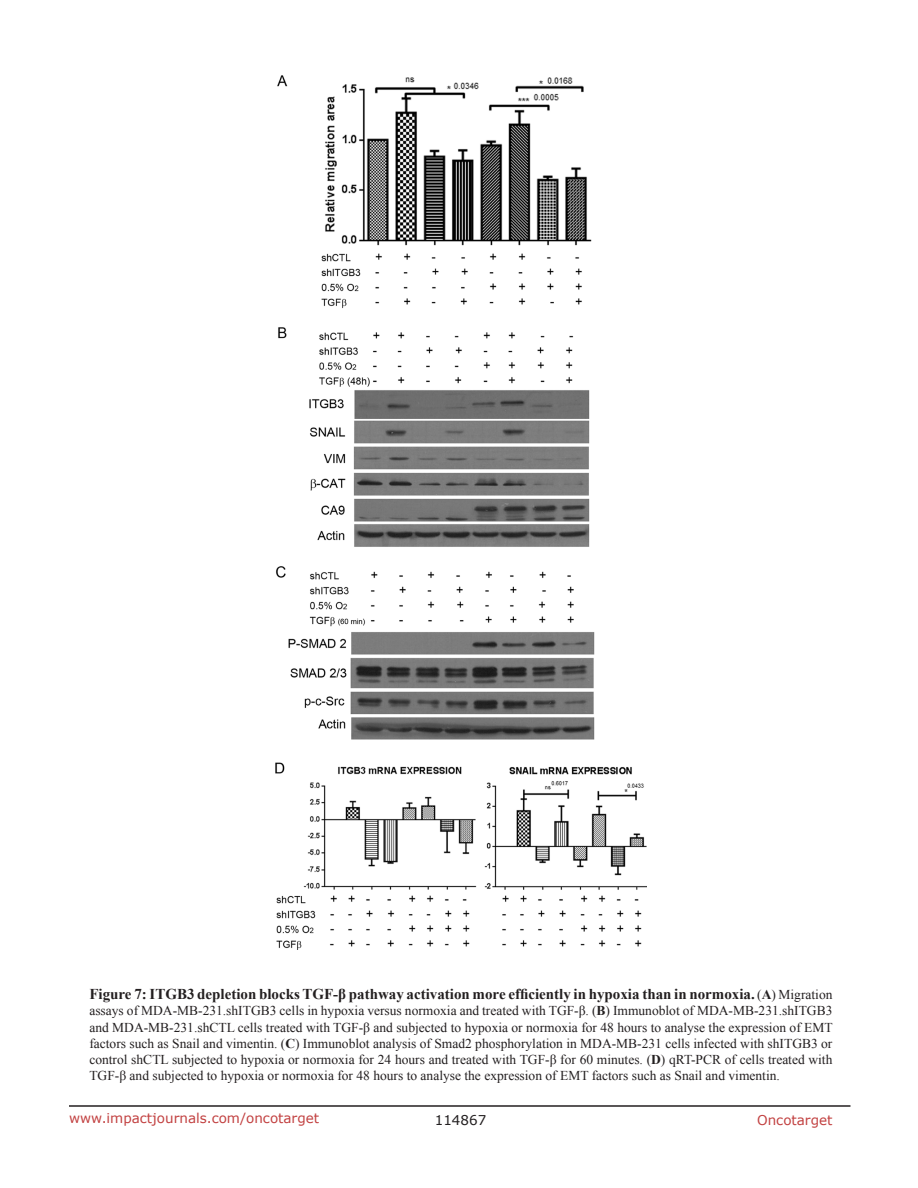
<style>
.page{position:relative;width:918px;height:1188px;background:#fff}
.page>*{position:absolute;margin:0;border:0;box-sizing:border-box;transform-origin:0 0}
.Figuretrx{font:700 15px "Times New Roman";color:#231f20}
.Figuretrx-2{font:13.5px/16.2px "Times New Roman";color:#231f20;text-align:justify}
.t1{font:13.5px "Verdana";color:#c24141}
.t2{font:13.5px "Verdana";color:#231f20}
.s1{font-weight:400;font-size:13.5px}
.s2{font-size:13.5px}
.s3{font-weight:700}
</style>
<div class="page">
<hr style="left:69px;top:1105px;width:781px;height:2px;background:#231f20">
<img style="left:275px;top:75px;width:372px;height:874px">
<p class="Figuretrx" style="left:89px;top:984px;width:745px">Figure 7: ITGB3 depletion blocks TGF-β pathway activation more efficiently in hypoxia than in normoxia. <span class="s1">(</span><span class="s2">A</span><span class="s1">) Migration</span></p>
<p class="Figuretrx-2" style="left:89px;top:1003px;width:745px">assays of MDA-MB-231.shITGB3 cells in hypoxia versus normoxia and treated with TGF-β. (<span class="s3">B</span>) Immunoblot of MDA-MB-231.shITGB3 and MDA-MB-231.shCTL cells treated with TGF-β and subjected to hypoxia or normoxia for 48 hours to analyse the expression of EMT factors such as Snail and vimentin. (<span class="s3">C</span>) Immunoblot analysis of Smad2 phosphorylation in MDA-MB-231 cells infected with shITGB3 or control shCTL subjected to hypoxia or normoxia for 24 hours and treated with TGF-β for 60 minutes. (<span class="s3">D</span>) qRT-PCR of cells treated with TGF-β and subjected to hypoxia or normoxia for 48 hours to analyse the expression of EMT factors such as Snail and vimentin.</p>
<p class="t1" style="left:69px;top:1109px;width:252px">www.impactjournals.com/oncotarget</p>
<p class="t2" style="left:435px;top:1111px;width:53px">114867</p>
<p class="t1" style="left:757px;top:1111px;width:77px">Oncotarget</p>
</div>
